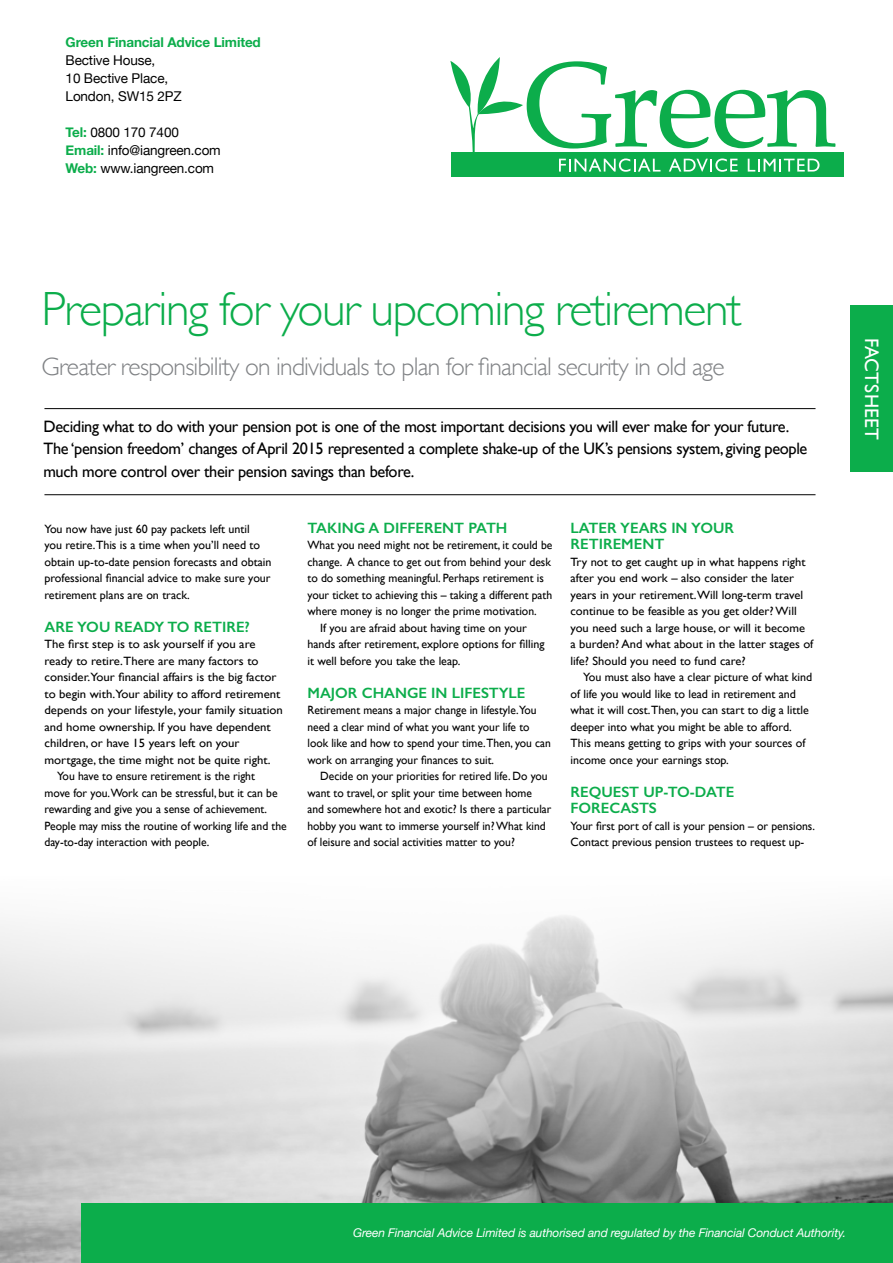
<style>
.page{position:relative;width:893px;height:1263px;background:#fff}
.page>*{position:absolute;margin:0;border:0;box-sizing:border-box;transform-origin:0 0}
.t1{font:300 48px "Gill Sans";letter-spacing:-.03em;color:#0cad4b}
.t2{font:300 25.5px "Gill Sans";letter-spacing:-.03em;color:#808285}
.t3{font:19.5px "Gill Sans";letter-spacing:.01em;color:#fff}
.t4{font:16.5px/22.5px "Gill Sans";letter-spacing:-.02em;color:#000}
.t5{font:600 15px/16.5px "Gill Sans";color:#0cad4b}
.t6{font:13.5px/18px "Helvetica Neue";letter-spacing:-.01em;color:#000}
.t7{font:700 13.5px "Helvetica Neue";letter-spacing:-.01em;color:#0cad4b}
.t8{font:12px/16.5px "Gill Sans";color:#000}
.t9{font:12px/16.5px "Gill Sans";color:#000;scale:.96 1}
.t10{font:12px "Gill Sans";color:#000;scale:1.06 1}
.t11{font:12px/16.5px "Gill Sans";color:#000;scale:1.04 1}
.t12{font:italic 12px "Helvetica Neue";letter-spacing:-.01em;color:#fff}
.s1{font-weight:700;color:#0cad4b}
</style>
<div class="page">
<hr style="left:44px;top:494px;width:771px;height:1px;background:#000">
<hr style="left:44px;top:408px;width:771px;height:1px;background:#000">
<img style="left:0;top:915px;width:893px;height:348px">
<div style="left:850px;top:306px;width:43px;height:166px;background:#0cad4b"></div>
<div style="left:81px;top:1203px;width:812px;height:60px;background:#0cad4b"></div>
<div style="left:451px;top:152px;width:393px;height:24px;background:#0cad4b"></div>
<svg style="left:450px;top:57px;width:385px;height:115px"></svg>
<p class="t7" style="left:66px;top:34px;width:197px">Green Financial Advice Limited</p>
<p class="t6" style="left:66px;top:51px;width:118px">Bective House,<br>10 Bective Place,<br>London, SW15 2PZ</p>
<p class="t6" style="left:66px;top:123px;width:157px"><span class="s1">Tel:</span> 0800 170 7400<br><span class="s1">Email:</span> info@iangreen.com<br><span class="s1">Web:</span> www.iangreen.com</p>
<h1 class="t1" style="left:42px;top:282px;width:701px">Preparing for your upcoming retirement</h1>
<h2 class="t2" style="left:42px;top:352px;width:684px">Greater responsibility on individuals to plan for financial security in old age</h2>
<p class="t4" style="left:43px;top:415px;width:765px">Deciding what to do with your pension pot is one of the most important decisions you will ever make for your future.<br>The ‘pension freedom’ changes of April 2015 represented a complete shake-up of the UK’s pensions system, giving people much more control over their pension savings than before.</p>
<p class="t8" style="left:44px;top:520px;width:229px">You now have just 60 pay packets left until<br>you retire.This is a time when you’ll need to obtain up-to-date pension forecasts and obtain professional financial advice to make sure your retirement plans are on track.</p>
<p class="t5" style="left:44px;top:618px;width:207px">ARE YOU READY TO RETIRE?</p>
<p class="t10" style="left:44px;top:637px;width:201px">The first step is to ask yourself if you are</p>
<p class="t10" style="left:44px;top:653px;width:204px">ready to retire.There are many factors to</p>
<p class="t10" style="left:44px;top:670px;width:220px">consider.Your financial affairs is the big factor</p>
<p class="t10" style="left:44px;top:686px;width:224px">to begin with.Your ability to afford retirement</p>
<p class="t10" style="left:44px;top:703px;width:226px">depends on your lifestyle, your family situation</p>
<p class="t10" style="left:44px;top:719px;width:215px">and home ownership. If you have dependent</p>
<p class="t10" style="left:44px;top:736px;width:186px">children, or have 15 years left on your</p>
<p class="t10" style="left:44px;top:752px;width:215px">mortgage, the time might not be quite right.</p>
<p class="t8" style="left:57px;top:768px;width:199px">You have to ensure retirement is the right</p>
<p class="t8" style="left:44px;top:784px;width:235px">move for you.Work can be stressful, but it can be</p>
<p class="t8" style="left:44px;top:801px;width:224px">rewarding and give you a sense of achievement.</p>
<p class="t8" style="left:44px;top:817px;width:244px">People may miss the routine of working life and the</p>
<p class="t8" style="left:44px;top:834px;width:166px">day-to-day interaction with people.</p>
<p class="t5" style="left:307px;top:519px;width:202px">TAKING A DIFFERENT PATH</p>
<p class="t8" style="left:307px;top:537px;width:247px">What you need might not be retirement, it could be</p>
<p class="t8" style="left:307px;top:553px;width:245px">change. A chance to get out from behind your desk</p>
<p class="t8" style="left:307px;top:570px;width:238px">to do something meaningful. Perhaps retirement is</p>
<p class="t8" style="left:307px;top:586px;width:246px">your ticket to achieving this – taking a different path</p>
<p class="t8" style="left:307px;top:603px;width:231px">where money is no longer the prime motivation.</p>
<p class="t8" style="left:320px;top:619px;width:208px">If you are afraid about having time on your</p>
<p class="t8" style="left:307px;top:636px;width:239px">hands after retirement, explore options for filling</p>
<p class="t8" style="left:307px;top:652px;width:154px">it well before you take the leap.</p>
<p class="t5" style="left:307px;top:684px;width:219px">MAJOR CHANGE IN LIFESTYLE</p>
<p class="t9" style="left:307px;top:702px;width:255px">Retirement means a major change in lifestyle.You need a clear mind of what you want your life to look like and how to spend your time.Then, you can work on arranging your finances to suit.</p>
<p class="t9" style="left:307px;top:768px;width:255px;text-indent:13px">Decide on your priorities for retired life. Do you want to travel, or split your time between home and somewhere hot and exotic? Is there a particular hobby you want to immerse yourself in? What kind of leisure and social activities matter to you?</p>
<p class="t5" style="left:570px;top:519px;width:165px">LATER YEARS IN YOUR<br>RETIREMENT</p>
<p class="t11" style="left:570px;top:553px;width:235px">Try not to get caught up in what happens right after you end work – also consider the later years in your retirement.Will long-term travel continue to be feasible as you get older? Will you need such a large house, or will it become<br>a burden? And what about in the latter stages of life? Should you need to fund care?</p>
<p class="t8" style="left:570px;top:669px;width:243px;text-indent:13px">You must also have a clear picture of what kind of life you would like to lead in retirement and what it will cost.Then, you can start to dig a little deeper into what you might be able to afford.<br>This means getting to grips with your sources of income once your earnings stop.</p>
<p class="t5" style="left:570px;top:783px;width:165px">REQUEST UP-TO-DATE<br>FORECASTS</p>
<p class="t8" style="left:570px;top:817px;width:246px">Your first port of call is your pension – or pensions.<br>Contact previous pension trustees to request up-</p>
<h3 class="t3" style="left:883px;top:338px;width:104px;rotate:90deg">FACTSHEET</h3>
<p class="t12" style="left:353px;top:1226px;width:494px">Green Financial Advice Limited is authorised and regulated by the Financial Conduct Authority.</p>
</div>
